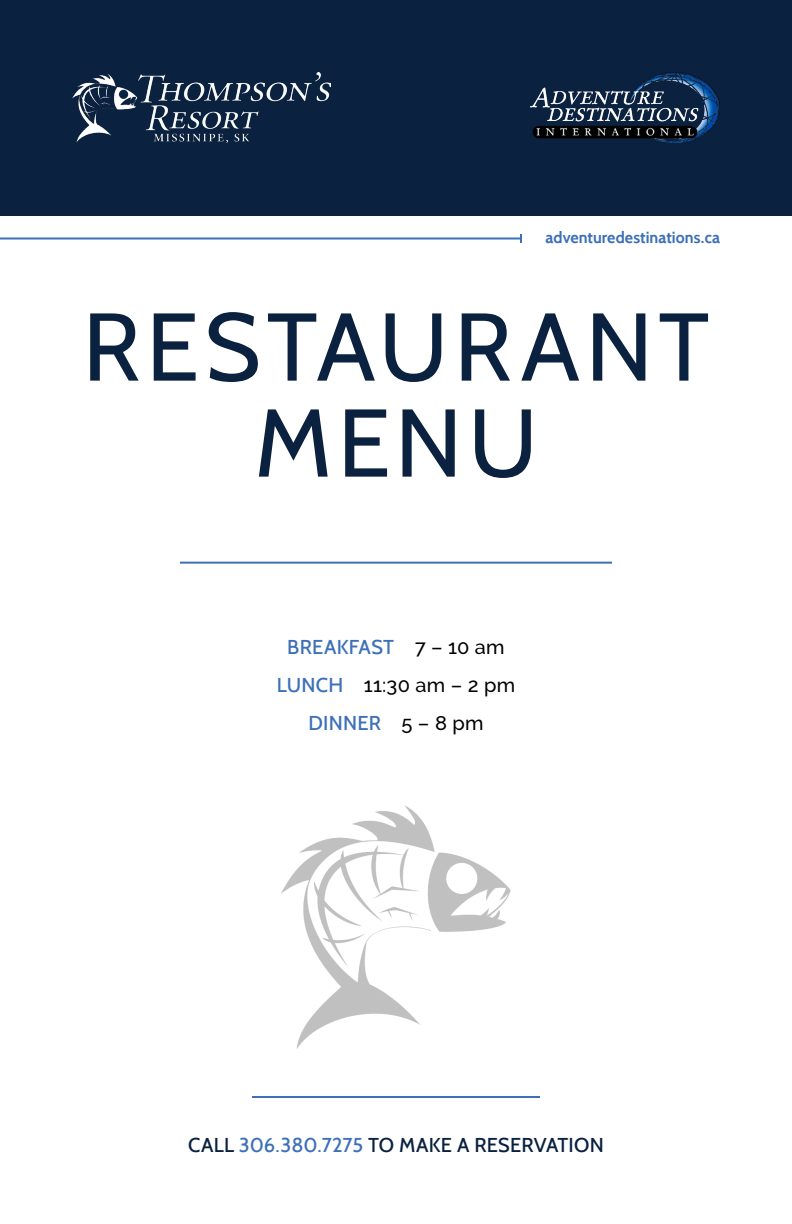
<style>
.page{position:relative;width:792px;height:1224px;background:#fff}
.page>*{position:absolute;margin:0;border:0;box-sizing:border-box;transform-origin:0 0}
.t1{font:96px/96px "Cabin";letter-spacing:.06em;color:#0a213f;text-align:center}
.t2{font:500 20px "Cabin";letter-spacing:.01em;color:#0a213f}
.t3{font:500 20px "Cabin";letter-spacing:.015em;color:#3d70b8}
.t4{font:500 20px "Raleway";letter-spacing:.015em;color:#000}
.t5{font:700 16px "Cabin";letter-spacing:.005em;color:#3d70b8}
.s1{font-family:"Raleway";color:#000}
.s2{font-family:"Cabin";color:#3d70b8}
.s3{color:#3d70b8}
</style>
<div class="page">
<img style="left:282px;top:806px;width:228px;height:242px">
<div style="left:0;top:0;width:792px;height:216px;background:#0a213f"></div>
<img style="left:531px;top:72px;width:189px;height:72px">
<img style="left:72px;top:72px;width:259px;height:71px">
<hr style="left:180px;top:562px;width:432px;height:2px;background:#3d70b8">
<hr style="left:252px;top:1096px;width:288px;height:2px;background:#3d70b8">
<hr style="left:0;top:238px;width:521px;height:2px;background:#3d70b8">
<svg style="left:520px;top:234px;width:2px;height:9px"></svg>
<p class="t5" style="left:546px;top:228px;width:176px">adventuredestinations.ca</p>
<h1 class="t1" style="left:83px;top:298px;width:628px">RESTAURANT<br>MENU</h1>
<p class="t3" style="left:287px;top:634px;width:219px">BREAKFAST <span class="s1">7 – 10 am</span></p>
<p class="t4" style="left:277px;top:673px;width:240px"><span class="s2">LUNCH</span> 11:30 am – 2 pm</p>
<p class="t3" style="left:308px;top:710px;width:177px">DINNER <span class="s1">5 – 8 pm</span></p>
<p class="t2" style="left:188px;top:1133px;width:417px">CALL <span class="s3">306.380.7275</span> TO MAKE A RESERVATION</p>
</div>
